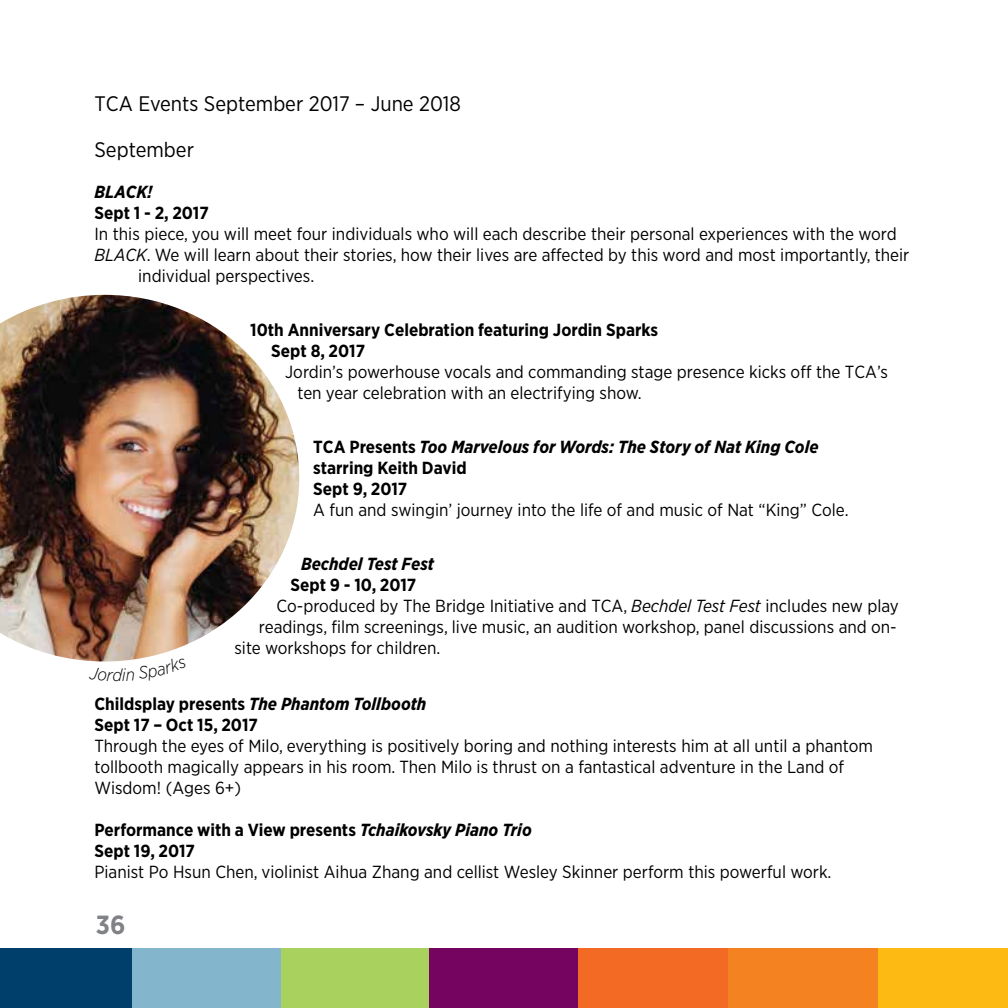
<style>
.page{position:relative;width:1008px;height:1008px;background:#fff}
.page>*{position:absolute;margin:0;border:0;box-sizing:border-box;transform-origin:0 0}
.t1{font:700 26.25px "Gotham Narrow";color:#808285}
.t2{font:21px/46.2px "Gotham Narrow";color:#000}
.t3{font:17.5px/21px "Gotham Narrow";color:#000}
.t4{font:700 17.5px/21px "Gotham Narrow";color:#000}
.t5{font:italic 700 17.5px/21px "Gotham Narrow";color:#000}
.t6{font:italic 300 17.5px "Gotham Narrow";color:#000}
.s1{font-style:italic}
.s2{font-style:normal}
</style>
<div class="page">
<div style="left:0;top:948px;width:133px;height:60px;background:#003e6b"></div>
<div style="left:132px;top:948px;width:151px;height:60px;background:#83b6cc"></div>
<div style="left:281px;top:948px;width:151px;height:60px;background:#a9d15d"></div>
<div style="left:429px;top:948px;width:151px;height:60px;background:#74045f"></div>
<div style="left:578px;top:948px;width:151px;height:60px;background:#f26a24"></div>
<div style="left:728px;top:948px;width:151px;height:60px;background:#f58220"></div>
<div style="left:878px;top:948px;width:130px;height:60px;background:#fdba12"></div>
<img style="left:0;top:295px;width:299px;height:367px">
<svg style="left:122px;top:657px;width:65px;height:5px"></svg>
<p class="t2" style="left:94px;top:80px;width:368px">TCA Events September 2017 – June 2018<br>September</p>
<p class="t5" style="left:94px;top:181px;width:60px">BLACK!</p>
<p class="t4" style="left:94px;top:202px;width:116px">Sept 1 - 2, 2017</p>
<p class="t3" style="left:94px;top:223px;width:804px">In this piece, you will meet four individuals who will each describe their personal experiences with the word</p>
<p class="t3" style="left:94px;top:244px;width:816px"><span class="s1">BLACK</span>. We will learn about their stories, how their lives are affected by this word and most importantly, their</p>
<p class="t3" style="left:138px;top:265px;width:177px">individual perspectives.</p>
<p class="t4" style="left:271px;top:319px;width:389px;text-indent:-21px">10th Anniversary Celebration featuring Jordin Sparks<br>Sept 8, 2017</p>
<p class="t3" style="left:298px;top:361px;width:592px;text-indent:-12px">Jordin’s powerhouse vocals and commanding stage presence kicks off the TCA’s ten year celebration with an electrifying show.</p>
<p class="t5" style="left:313px;top:437px;width:507px"><span class="s2">TCA Presents</span> Too Marvelous for Words: The Story of Nat King Cole <span class="s2">starring Keith David<br>Sept 9, 2017</span></p>
<p class="t3" style="left:313px;top:499px;width:537px">A fun and swingin’ journey into the life of and music of Nat “King” Cole.</p>
<p class="t5" style="left:301px;top:554px;width:135px">Bechdel Test Fest</p>
<p class="t4" style="left:290px;top:575px;width:127px">Sept 9 - 10, 2017</p>
<p class="t3" style="left:276px;top:595px;width:624px">Co-produced by The Bridge Initiative and TCA, <span class="s1">Bechdel Test Fest</span> includes new play</p>
<p class="t3" style="left:259px;top:616px;width:639px">readings, film screenings, live music, an audition workshop, panel discussions and on-</p>
<p class="t3" style="left:234px;top:637px;width:207px">site workshops for children.</p>
<p class="t6" style="left:112px;top:664px;width:11px">d</p>
<p class="t4" style="left:94px;top:694px;width:333px">Childsplay presents <span class="s1">The Phantom Tollbooth<br></span>Sept 17 – Oct 15, 2017</p>
<p class="t3" style="left:94px;top:735px;width:780px">Through the eyes of Milo, everything is positively boring and nothing interests him at all until a phantom tollbooth magically appears in his room. Then Milo is thrust on a fantastical adventure in the Land of<br>Wisdom! (Ages 6+)</p>
<p class="t4" style="left:94px;top:820px;width:439px">Performance with a View presents <span class="s1">Tchaikovsky Piano Trio<br></span>Sept 19, 2017</p>
<p class="t3" style="left:94px;top:861px;width:739px">Pianist Po Hsun Chen, violinist Aihua Zhang and cellist Wesley Skinner perform this powerful work.</p>
<h1 class="t1" style="left:96px;top:908px;width:31px">36</h1>
</div>
